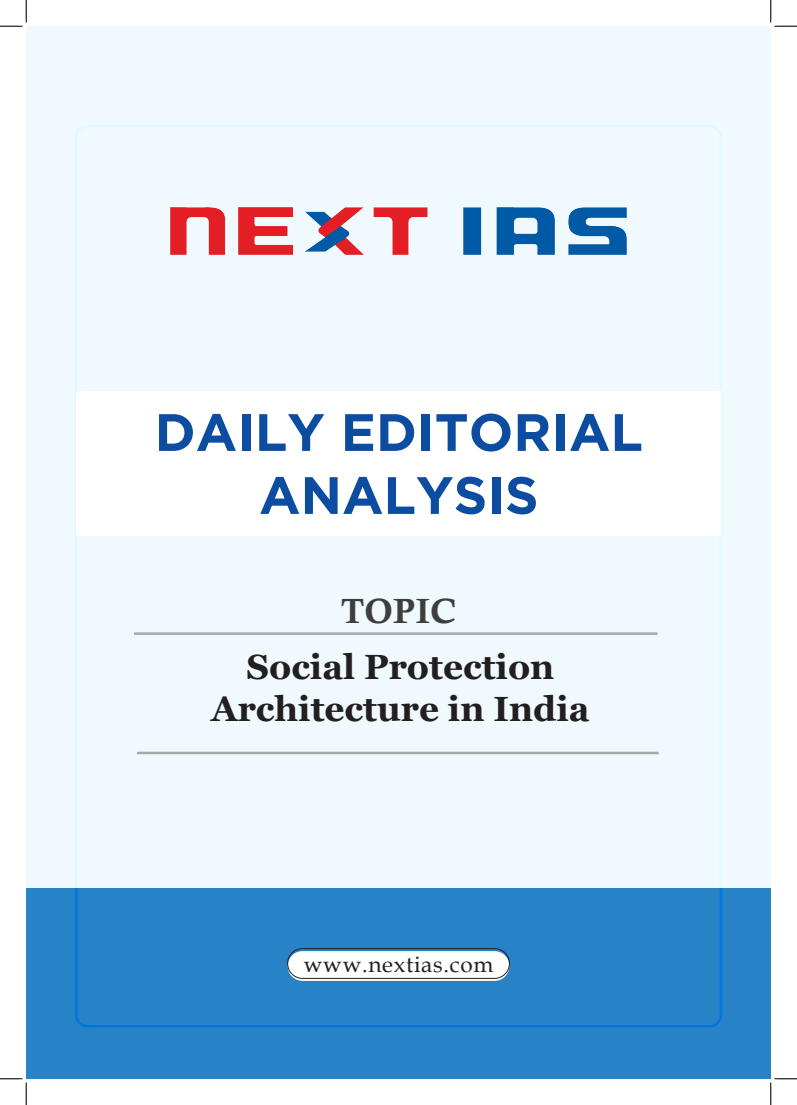
<style>
.page{position:relative;width:797px;height:1105px;background:#fff}
.page>*{position:absolute;margin:0;border:0;box-sizing:border-box;transform-origin:0 0}
.t1{font:700 52.5px/63px "Gotham";color:#0d4da1;text-align:center}
.t2{font:700 35px/42px "Georgia";color:#231f20;text-align:center}
.t3{font:35px "Calis MT Bol";letter-spacing:.02em;color:#3e3e3f}
.t4{font:22.5px "Book Antiqua";letter-spacing:.03em;color:#231f20}
</style>
<div class="page">
<div style="left:26px;top:26px;width:744px;height:1053px;background:#f0f9fd"></div>
<img style="left:171px;top:207px;width:455px;height:48px">
<div style="left:26px;top:888px;width:744px;height:191px;background:#2783c5"></div>
<div style="left:77px;top:391px;width:644px;height:144px;background:#fff"></div>
<div style="left:287px;top:951px;width:222px;height:30px;background:#fff;border-radius:15px"></div>
<div style="left:287px;top:948px;width:222px;height:31px;border:1px solid #231f20;border-radius:15px"></div>
<hr style="left:137px;top:752px;width:521px;height:2px;background:#a8a9ad">
<hr style="left:134px;top:632px;width:523px;height:3px;background:#a8a9ad">
<svg style="left:0;top:0;width:27px;height:27px"></svg>
<svg style="left:0;top:1078px;width:27px;height:27px"></svg>
<svg style="left:770px;top:0;width:27px;height:27px"></svg>
<svg style="left:770px;top:1078px;width:27px;height:27px"></svg>
<p class="t1" style="left:155px;top:399px;width:490px">DAILY EDITORIAL<br>ANALYSIS</p>
<p class="t3" style="left:341px;top:591px;width:118px">TOPIC</p>
<p class="t2" style="left:211px;top:646px;width:380px">Social Protection<br>Architecture in India</p>
<p class="t4" style="left:304px;top:948px;width:191px">www.nextias.com</p>
</div>
